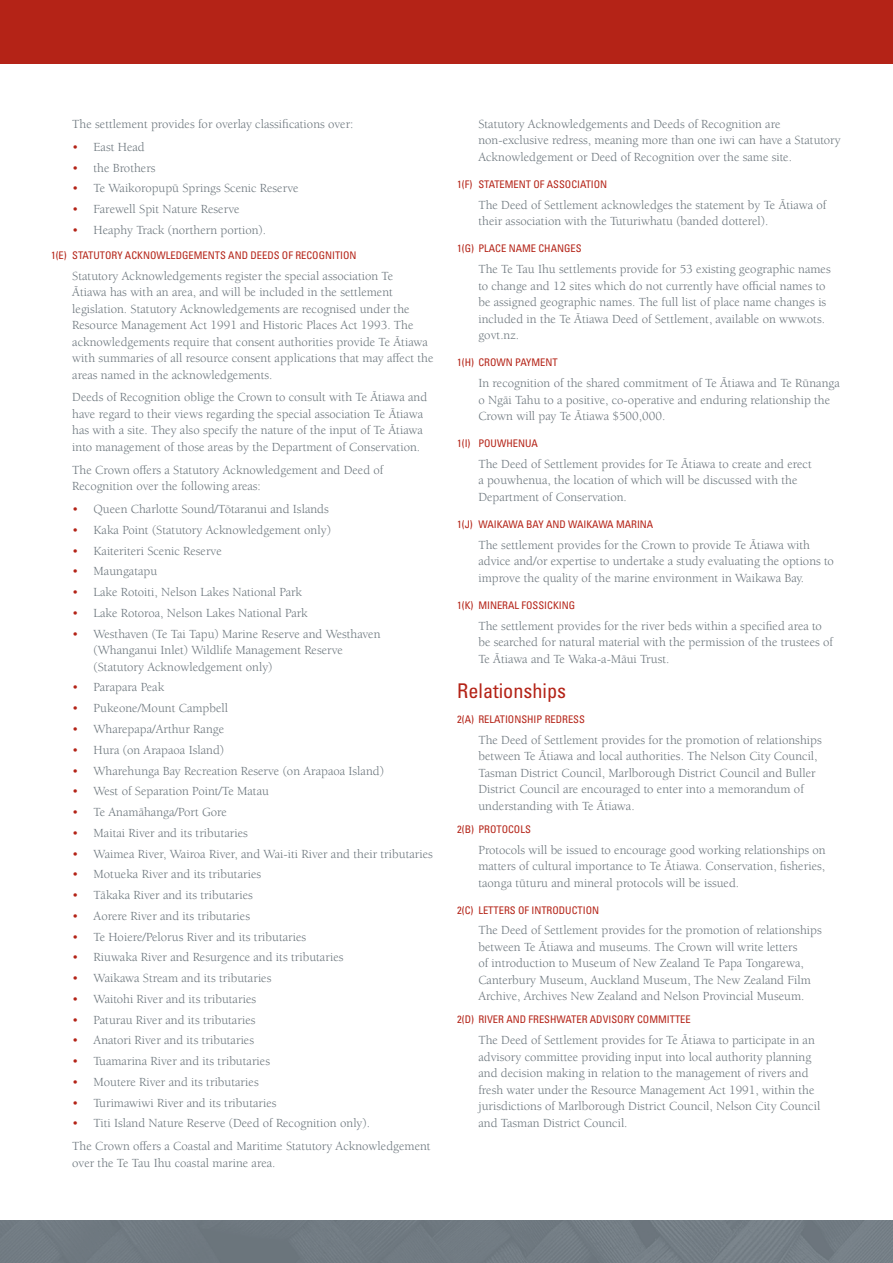
<style>
.page{position:relative;width:893px;height:1263px;background:#fff}
.page>*{position:absolute;margin:0;border:0;box-sizing:border-box;transform-origin:0 0}
.t1{font:condensed 20.25px "Univers LT Std";color:#b42317}
.t2{font:12.75px/16.5px "Berkeley Pro";color:#6a747b}
.t3{font:condensed 10.5px "Univers LT Std";color:#b42317}
.s1{color:#b42317}
</style>
<div class="page">
<div style="left:0;top:0;width:893px;height:64px;background:#b42317"></div>
<div style="left:0;top:1220px;width:893px;height:43px;background:#717b82"></div>
<p class="t2" style="left:72px;top:116px;width:283px">The settlement provides for overlay classifications over:</p>
<p class="t2" style="left:72px;top:139px;width:74px"><span class="s1">•</span> East Head</p>
<p class="t2" style="left:72px;top:159px;width:85px"><span class="s1">•</span> the Brothers</p>
<p class="t2" style="left:72px;top:180px;width:228px"><span class="s1">•</span> Te Waikoropupū Springs Scenic Reserve</p>
<p class="t2" style="left:72px;top:201px;width:169px"><span class="s1">•</span> Farewell Spit Nature Reserve</p>
<p class="t2" style="left:72px;top:222px;width:195px"><span class="s1">•</span> Heaphy Track (northern portion).</p>
<p class="t3" style="left:51px;top:248px;width:100px">1(E) STATUTO RY ACKNOWL</p>
<p class="t3" style="left:170px;top:248px;width:44px">EDG EM ENTS</p>
<p class="t3" style="left:228px;top:248px;width:8px">AND</p>
<p class="t3" style="left:250px;top:248px;width:63px">DEEDS OF RECOGNITION</p>
<p class="t2" style="left:72px;top:267px;width:363px">Statutory Acknowledgements register the special association Te<br>Ātiawa has with an area, and will be included in the settlement legislation. Statutory Acknowledgements are recognised under the Resource Management Act 1991 and Historic Places Act 1993. The acknowledgements require that consent authorities provide Te Ātiawa with summaries of all resource consent applications that may affect the areas named in the acknowledgements.</p>
<p class="t2" style="left:72px;top:389px;width:356px">Deeds of Recognition oblige the Crown to consult with Te Ātiawa and have regard to their views regarding the special association Te Ātiawa has with a site. They also specify the nature of the input of Te Ātiawa into management of those areas by the Department of Conservation.</p>
<p class="t2" style="left:72px;top:462px;width:313px">The Crown offers a Statutory Acknowledgement and Deed of<br>Recognition over the following areas:</p>
<p class="t2" style="left:72px;top:501px;width:258px"><span class="s1">•</span> Queen Charlotte Sound/Tōtaranui and Islands</p>
<p class="t2" style="left:72px;top:522px;width:260px"><span class="s1">•</span> Kaka Point (Statutory Acknowledgement only)</p>
<p class="t2" style="left:72px;top:542px;width:151px"><span class="s1">•</span> Kaiteriteri Scenic Reserve</p>
<p class="t2" style="left:72px;top:563px;width:87px"><span class="s1">•</span> Maungatapu</p>
<p class="t2" style="left:72px;top:584px;width:231px"><span class="s1">•</span> Lake Rotoiti, Nelson Lakes National Park</p>
<p class="t2" style="left:72px;top:605px;width:237px"><span class="s1">•</span> Lake Rotoroa, Nelson Lakes National Park</p>
<p class="t2" style="left:94px;top:626px;width:288px;text-indent:-21px"><span class="s1">•</span> Westhaven (Te Tai Tapu) Marine Reserve and Westhaven (Whanganui Inlet) Wildlife Management Reserve (Statutory Acknowledgement only)</p>
<p class="t2" style="left:72px;top:679px;width:93px"><span class="s1">•</span> Parapara Peak</p>
<p class="t2" style="left:72px;top:700px;width:157px"><span class="s1">•</span> Pukeone/Mount Campbell</p>
<p class="t2" style="left:72px;top:721px;width:153px"><span class="s1">•</span> Wharepapa/Arthur Range</p>
<p class="t2" style="left:72px;top:742px;width:153px"><span class="s1">•</span> Hura (on Arapaoa Island)</p>
<p class="t2" style="left:72px;top:762px;width:313px"><span class="s1">•</span> Wharehunga Bay Recreation Reserve (on Arapaoa Island)</p>
<p class="t2" style="left:72px;top:783px;width:198px"><span class="s1">•</span> West of Separation Point/Te Matau</p>
<p class="t2" style="left:72px;top:804px;width:156px"><span class="s1">•</span> Te Anamāhanga/Port Gore</p>
<p class="t2" style="left:72px;top:825px;width:177px"><span class="s1">•</span> Maitai River and its tributaries</p>
<p class="t2" style="left:72px;top:845px;width:362px"><span class="s1">•</span> Waimea River, Wairoa River, and Wai‑iti River and their tributaries</p>
<p class="t2" style="left:72px;top:866px;width:190px"><span class="s1">•</span> Motueka River and its tributaries</p>
<p class="t2" style="left:72px;top:887px;width:182px"><span class="s1">•</span> Tākaka River and its tributaries</p>
<p class="t2" style="left:72px;top:908px;width:179px"><span class="s1">•</span> Aorere River and its tributaries</p>
<p class="t2" style="left:72px;top:928px;width:236px"><span class="s1">•</span> Te Hoiere/Pelorus River and its tributaries</p>
<p class="t2" style="left:72px;top:949px;width:273px"><span class="s1">•</span> Riuwaka River and Resurgence and its tributaries</p>
<p class="t2" style="left:72px;top:970px;width:201px"><span class="s1">•</span> Waikawa Stream and its tributaries</p>
<p class="t2" style="left:72px;top:991px;width:185px"><span class="s1">•</span> Waitohi River and its tributaries</p>
<p class="t2" style="left:72px;top:1011px;width:185px"><span class="s1">•</span> Paturau River and its tributaries</p>
<p class="t2" style="left:72px;top:1032px;width:183px"><span class="s1">•</span> Anatori River and its tributaries</p>
<p class="t2" style="left:72px;top:1053px;width:199px"><span class="s1">•</span> Tuamarina River and its tributaries</p>
<p class="t2" style="left:72px;top:1074px;width:188px"><span class="s1">•</span> Moutere River and its tributaries</p>
<p class="t2" style="left:72px;top:1094px;width:206px"><span class="s1">•</span> Turimawiwi River and its tributaries</p>
<p class="t2" style="left:72px;top:1112px;width:360px;line-height:22.8px"><span class="s1">•</span> Titi Island Nature Reserve (Deed of Recognition only).<br>The Crown offers a Coastal and Maritime Statutory Acknowledgement</p>
<p class="t2" style="left:72px;top:1155px;width:205px">over the Te Tau Ihu coastal marine area.</p>
<p class="t2" style="left:478px;top:116px;width:364px">Statutory Acknowledgements and Deeds of Recognition are non‑exclusive redress, meaning more than one iwi can have a Statutory<br>Acknowledgement or Deed of Recognition over the same site.</p>
<p class="t3" style="left:457px;top:178px;width:103px">1(F) STATEM ENT OF ASSOCIATION</p>
<p class="t2" style="left:478px;top:197px;width:349px">The Deed of Settlement acknowledges the statement by Te Ātiawa of their association with the Tuturiwhatu (banded dotterel).</p>
<p class="t3" style="left:457px;top:242px;width:89px">1(G) PLACE NAME CHANG</p>
<p class="t3" style="left:571px;top:242px;width:11px">ES</p>
<p class="t2" style="left:478px;top:261px;width:354px">The Te Tau Ihu settlements provide for 53 existing geographic names to change and 12 sites which do not currently have official names to be assigned geographic names. The full list of place name changes is included in the Te Ātiawa Deed of Settlement, available on www.ots. govt.nz.</p>
<p class="t3" style="left:457px;top:356px;width:41px">1(H) CROWN</p>
<p class="t3" style="left:515px;top:356px;width:37px">PAYM ENT</p>
<p class="t2" style="left:478px;top:375px;width:363px">In recognition of the shared commitment of Te Ātiawa and Te Rūnanga o Ngāi Tahu to a positive, co‑operative and enduring relationship the<br>Crown will pay Te Ātiawa $500,000.</p>
<p class="t3" style="left:457px;top:437px;width:21px">1(I) PO</p>
<p class="t3" style="left:491px;top:437px;width:48px">UWH EN UA</p>
<p class="t2" style="left:478px;top:456px;width:335px">The Deed of Settlement provides for Te Ātiawa to create and erect a pouwhenua, the location of which will be discussed with the<br>Department of Conservation.</p>
<p class="t3" style="left:457px;top:518px;width:54px">1(J) WAIKAWA</p>
<p class="t3" style="left:526px;top:518px;width:28px">BAY AND</p>
<p class="t3" style="left:568px;top:518px;width:33px">WAI KAWA</p>
<p class="t3" style="left:616px;top:518px;width:28px">MARINA</p>
<p class="t2" style="left:478px;top:537px;width:357px">The settlement provides for the Crown to provide Te Ātiawa with advice and/or expertise to undertake a study evaluating the options to improve the quality of the marine environment in Waikawa Bay.</p>
<p class="t3" style="left:457px;top:599px;width:76px">1(K) MINERAL FOSSIC</p>
<p class="t3" style="left:553px;top:599px;width:12px">KING</p>
<p class="t2" style="left:478px;top:618px;width:356px">The settlement provides for the river beds within a specified area to be searched for natural material with the permission of the trustees of<br>Te Ātiawa and Te Waka-a-Māui Trust.</p>
<h1 class="t1" style="left:457px;top:678px;width:111px">RELATIONSHIPS</h1>
<p class="t3" style="left:457px;top:713px;width:39px">2(A) RELATIONSHI</p>
<p class="t3" style="left:536px;top:713px;width:43px">P RED RESS</p>
<p class="t2" style="left:478px;top:732px;width:345px">The Deed of Settlement provides for the promotion of relationships between Te Ātiawa and local authorities. The Nelson City Council, Tasman District Council, Marlborough District Council and Buller District Council are encouraged to enter into a memorandum of understanding with Te Ātiawa.</p>
<p class="t3" style="left:457px;top:822px;width:40px">2(B) PROTOCOLS</p>
<p class="t2" style="left:478px;top:841px;width:349px;text-align:justify">Protocols will be issued to encourage good working relationships on matters of cultural importance to Te Ātiawa. Conservation, fisheries, taonga tūturu and mineral protocols will be issued.</p>
<p class="t3" style="left:457px;top:903px;width:121px">2(C) LETTERS OF INTROD UCTION</p>
<p class="t2" style="left:478px;top:922px;width:345px">The Deed of Settlement provides for the promotion of relationships between Te Ātiawa and museums. The Crown will write letters<br>of introduction to Museum of New Zealand Te Papa Tongarewa, Canterbury Museum, Auckland Museum, The New Zealand Film Archive, Archives New Zealand and Nelson Provincial Museum.</p>
<p class="t3" style="left:457px;top:1013px;width:23px">2(D) RIV</p>
<p class="t3" style="left:493px;top:1013px;width:21px">ER AND</p>
<p class="t3" style="left:529px;top:1013px;width:24px">FRESHWAT</p>
<p class="t3" style="left:576px;top:1013px;width:26px">ER ADVISO</p>
<p class="t3" style="left:624px;top:1013px;width:27px">RY COMMITT</p>
<p class="t3" style="left:680px;top:1013px;width:12px">EE</p>
<p class="t2" style="left:478px;top:1032px;width:343px">The Deed of Settlement provides for Te Ātiawa to participate in an advisory committee providing input into local authority planning and decision making in relation to the management of rivers and fresh water under the Resource Management Act 1991, within the jurisdictions of Marlborough District Council, Nelson City Council and Tasman District Council.</p>
</div>
